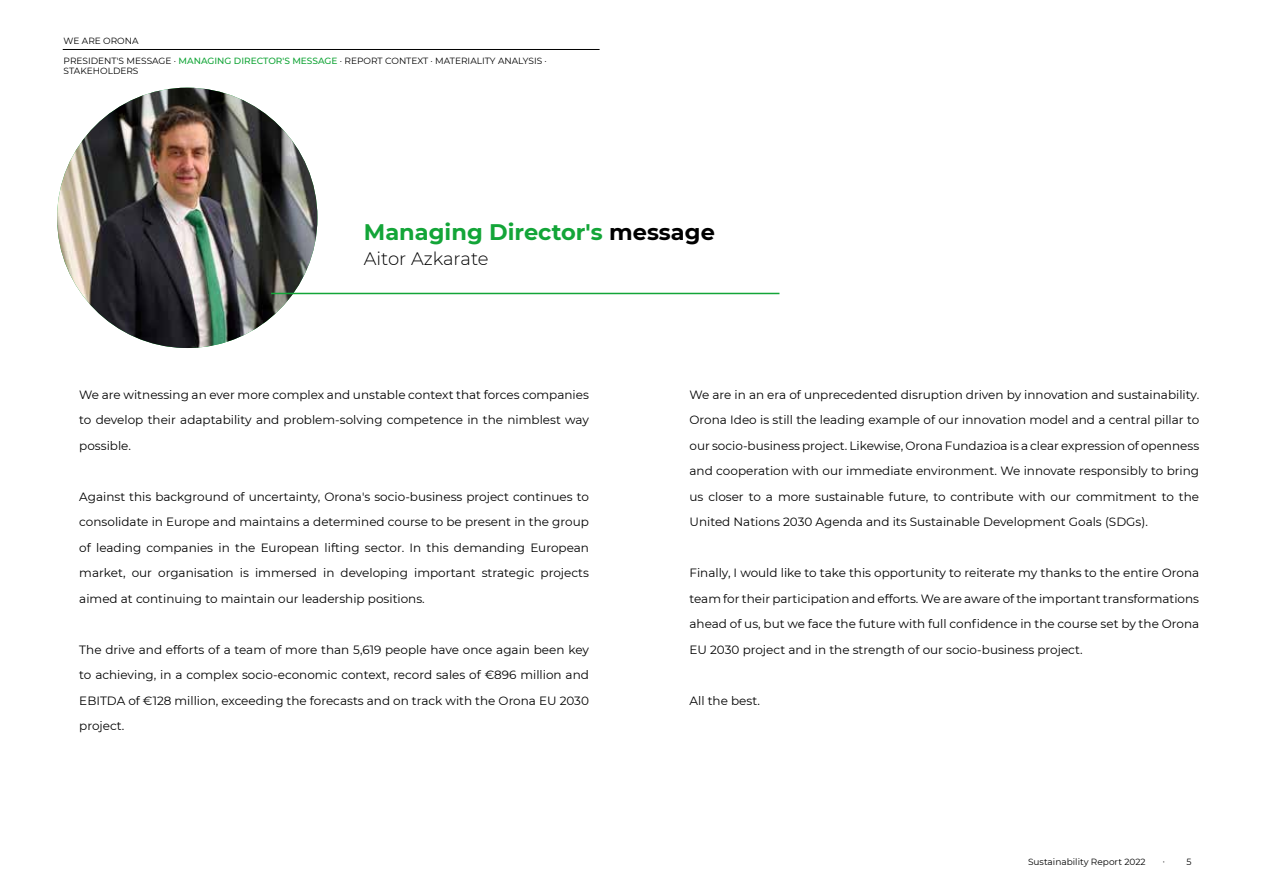
<style>
.page{position:relative;width:1263px;height:893px;background:#fff}
.page>*{position:absolute;margin:0;border:0;box-sizing:border-box;transform-origin:0 0}
.t1{font:700 22.5px "Montserrat";color:#13a538}
.t2{font:300 18px "Montserrat";color:#000}
.t3{font:12px/25.5px "Montserrat";color:#000;text-align:justify}
.t4{font:9px/19.6px "Montserrat";color:#000}
.t5{font:9px "Minion Pro";color:#000}
.s1{font-weight:500;color:#13a538}
.s2{color:#000}
.s3{font-family:"Montserrat"}
</style>
<div class="page">
<img style="left:57px;top:88px;width:260px;height:260px;border-radius:129px">
<hr style="left:271px;top:293px;width:508px;height:1px;background:#13a538">
<hr style="left:63px;top:49px;width:537px;height:1px;background:#000">
<p class="t4" style="left:64px;top:31px;width:485px">WE ARE ORONA<br>PRESIDENT'S MESSAGE · <span class="s1">MANAGING DIRECTOR'S MESSAGE</span> · REPORT CONTEXT · MATERIALITY ANALYSIS ·</p>
<p class="t4" style="left:64px;top:61px;width:76px">STAKEHOLDERS</p>
<h1 class="t1" style="left:364px;top:215px;width:352px">Managing Director's <span class="s2">message</span></h1>
<h2 class="t2" style="left:364px;top:247px;width:126px">Aitor Azkarate</h2>
<p class="t3" style="left:79px;top:381px;width:511px">We are witnessing an ever more complex and unstable context that forces companies to develop their adaptability and problem-solving competence in the nimblest way possible.</p>
<p class="t3" style="left:79px;top:483px;width:511px">Against this background of uncertainty, Orona's socio-business project continues to consolidate in Europe and maintains a determined course to be present in the group of leading companies in the European lifting sector. In this demanding European market, our organisation is immersed in developing important strategic projects aimed at continuing to maintain our leadership positions.</p>
<p class="t3" style="left:79px;top:636px;width:511px">The drive and efforts of a team of more than 5,619 people have once again been key to achieving, in a complex socio-economic context, record sales of €896 million and EBITDA of €128 million, exceeding the forecasts and on track with the Orona EU 2030 project.</p>
<p class="t3" style="left:689px;top:381px;width:511px">We are in an era of unprecedented disruption driven by innovation and sustainability.<br>Orona Ideo is still the leading example of our innovation model and a central pillar to our socio-business project. Likewise, Orona Fundazioa is a clear expression of openness and cooperation with our immediate environment. We innovate responsibly to bring us closer to a more sustainable future, to contribute with our commitment to the United Nations 2030 Agenda and its Sustainable Development Goals (SDGs).</p>
<p class="t3" style="left:689px;top:560px;width:511px">Finally, I would like to take this opportunity to reiterate my thanks to the entire Orona team for their participation and efforts. We are aware of the important transformations ahead of us, but we face the future with full confidence in the course set by the Orona EU 2030 project and in the strength of our socio-business project.</p>
<p class="t3" style="left:689px;top:687px;width:72px">All the best.</p>
<p class="t4" style="left:1028px;top:852px;width:119px">Sustainability Report 2022</p>
<p class="t5" style="left:1163px;top:855px;width:30px">· <span class="s3">5</span></p>
</div>
